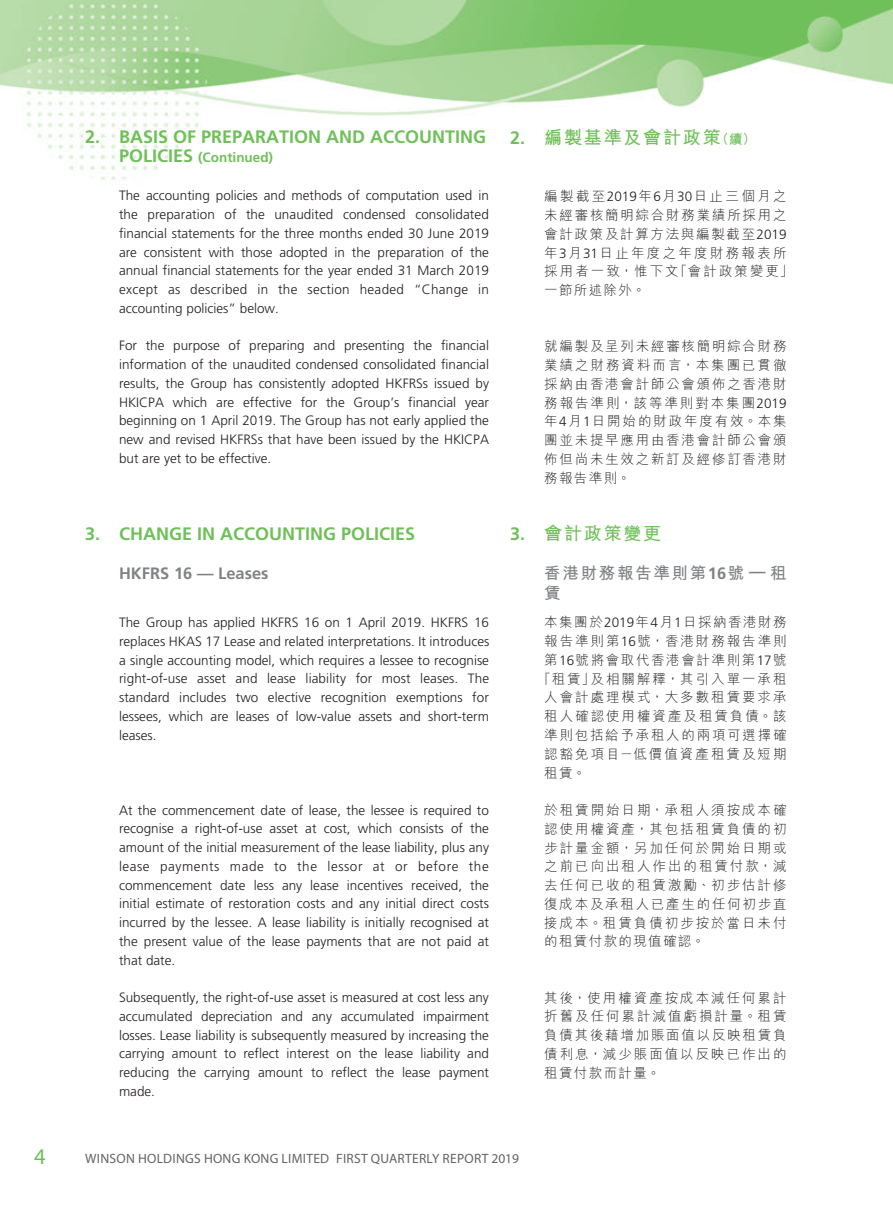
<style>
.page{position:relative;width:893px;height:1212px;background:#fff}
.page>*{position:absolute;margin:0;border:0;box-sizing:border-box;transform-origin:0 0}
.t1{font:22.5px "Myriad Pro";color:#70c05a}
.t2{font:700 18px "Frutiger LT Std";color:#70c05a}
.t3{font:700 18px "M Hei HK";letter-spacing:.1em;color:#70c05a}
.t4{font:700 16.5px/19.5px "M Hei HK";letter-spacing:.1em;color:#808285}
.t5{font:700 16.5px "Frutiger LT Std";color:#808285}
.t6{font:300 13.5px/18.8px "Frutiger LT Std";color:#231f20;text-align:justify}
.t7{font:300 13.5px/18.8px "M Hei HK";letter-spacing:.13em;color:#231f20;text-align:justify}
.t8{font:13.5px "Myriad Pro";letter-spacing:.02em;color:#636366}
.t9{font:300 13.5px "M Hei HK";letter-spacing:.11em;color:#231f20}
.t10{font:700 13.5px "Frutiger LT Std";color:#70c05a}
.t11{font:300 13.5px "M Hei HK";letter-spacing:.15em;color:#231f20}
.s1{font-size:18px}
.s2{font-family:"Frutiger LT Std"}
.s3{font-size:13.5px}
</style>
<div class="page">
<img style="left:0;top:0;width:893px;height:180px">
<h2 class="t2" style="left:85px;top:126px;width:403px">2. BASIS OF PREPARATION AND ACCOUNTING</h2>
<p class="t10" style="left:119px;top:149px;width:156px"><span class="s1">POLICIES</span> (Continued)</p>
<p class="t6" style="left:119px;top:186px;width:372px">The accounting policies and methods of computation used in the preparation of the unaudited condensed consolidated financial statements for the three months ended 30 June 2019 are consistent with those adopted in the preparation of the annual financial statements for the year ended 31 March 2019 except as described in the section headed “Change in accounting policies” below.</p>
<p class="t6" style="left:119px;top:336px;width:371px">For the purpose of preparing and presenting the financial information of the unaudited condensed consolidated financial results, the Group has consistently adopted HKFRSs issued by HKICPA which are effective for the Group’s financial year beginning on 1 April 2019. The Group has not early applied the new and revised HKFRSs that have been issued by the HKICPA but are yet to be effective.</p>
<h2 class="t2" style="left:85px;top:523px;width:332px">3. CHANGE IN ACCOUNTING POLICIES</h2>
<p class="t5" style="left:119px;top:564px;width:151px">HKFRS 16 — Leases</p>
<p class="t6" style="left:119px;top:613px;width:372px">The Group has applied HKFRS 16 on 1 April 2019. HKFRS 16 replaces HKAS 17 Lease and related interpretations. It introduces a single accounting model, which requires a lessee to recognise right-of-use asset and lease liability for most leases. The standard includes two elective recognition exemptions for lessees, which are leases of low-value assets and short-term leases.</p>
<p class="t6" style="left:119px;top:801px;width:371px">At the commencement date of lease, the lessee is required to recognise a right-of-use asset at cost, which consists of the amount of the initial measurement of the lease liability, plus any lease payments made to the lessor at or before the commencement date less any lease incentives received, the initial estimate of restoration costs and any initial direct costs incurred by the lessee. A lease liability is initially recognised at the present value of the lease payments that are not paid at that date.</p>
<p class="t6" style="left:119px;top:988px;width:371px">Subsequently, the right-of-use asset is measured at cost less any accumulated depreciation and any accumulated impairment losses. Lease liability is subsequently measured by increasing the carrying amount to reflect interest on the lease liability and reducing the carrying amount to reflect the lease payment made.</p>
<h2 class="t3" style="left:510px;top:124px;width:247px"><span class="s2">2.</span> 編製基準及會計政策<span class="s3">（續）</span></h2>
<p class="t7" style="left:544px;top:187px;width:251px;text-align:left">編製截至<span class="s2">2019</span>年<span class="s2">6</span>月<span class="s2">30</span>日止三個月之未經審核簡明綜合財務業績所採用之會計政策及計算方法與編製截至<span class="s2">2019</span>年<span class="s2">3</span>月<span class="s2">31</span>日止年度之年度財務報表所採用者一致，惟下文「會計政策變更」一節所述除外。</p>
<p class="t7" style="left:544px;top:337px;width:244px">就編製及呈列未經審核簡明綜合財務業績之財務資料而言，本集團已貫徹採納由香港會計師公會頒佈之香港財務報告準則，該等準則對本集團<span class="s2">2019</span>年<span class="s2">4</span>月<span class="s2">1</span>日開始的財政年度有效。本集團並未提早應用由香港會計師公會頒佈但尚未生效之新訂及經修訂香港財務報告準則。</p>
<h2 class="t3" style="left:510px;top:521px;width:153px"><span class="s2">3.</span> 會計政策變更</h2>
<p class="t4" style="left:544px;top:562px;width:244px">香港財務報告準則第<span class="s2">16</span>號 <span class="s2">—</span> 租賃</p>
<p class="t9" style="left:544px;top:616px;width:244px">本集團於<span class="s2">2019</span>年<span class="s2">4</span>月<span class="s2">1</span>日採納香港財務</p>
<p class="t7" style="left:544px;top:632px;width:244px">報告準則第<span class="s2">16</span>號，香港財務報告準則</p>
<p class="t7" style="left:544px;top:650px;width:244px">第<span class="s2">16</span>號將會取代香港會計準則第<span class="s2">17</span>號</p>
<p class="t7" style="left:537px;top:669px;width:251px">「租賃」及相關解釋，其引入單一承租</p>
<p class="t7" style="left:544px;top:688px;width:244px">人會計處理模式，大多數租賃要求承</p>
<p class="t7" style="left:544px;top:707px;width:244px">租人確認使用權資產及租賃負債。該</p>
<p class="t7" style="left:544px;top:725px;width:244px">準則包括給予承租人的兩項可選擇確</p>
<p class="t11" style="left:544px;top:747px;width:244px">認豁免項目－低價值資產租賃及短期</p>
<p class="t7" style="left:544px;top:763px;width:43px">租賃。</p>
<p class="t7" style="left:544px;top:800px;width:244px">於租賃開始日期，承租人須按成本確認使用權資產，其包括租賃負債的初步計量金額，另加任何於開始日期或之前已向出租人作出的租賃付款，減去任何已收的租賃激勵、初步估計修復成本及承租人已產生的任何初步直接成本。租賃負債初步按於當日未付的租賃付款的現值確認。</p>
<p class="t7" style="left:544px;top:988px;width:244px">其後，使用權資產按成本減任何累計折舊及任何累計減值虧損計量。租賃負債其後藉增加賬面值以反映租賃負債利息，減少賬面值以反映已作出的租賃付款而計量。</p>
<h1 class="t1" style="left:34px;top:1142px;width:13px">4</h1>
<p class="t8" style="left:85px;top:1150px;width:435px">WINSON HOLDINGS HONG KONG LIMITED FIRST QUARTERLY REPORT 2019</p>
</div>
